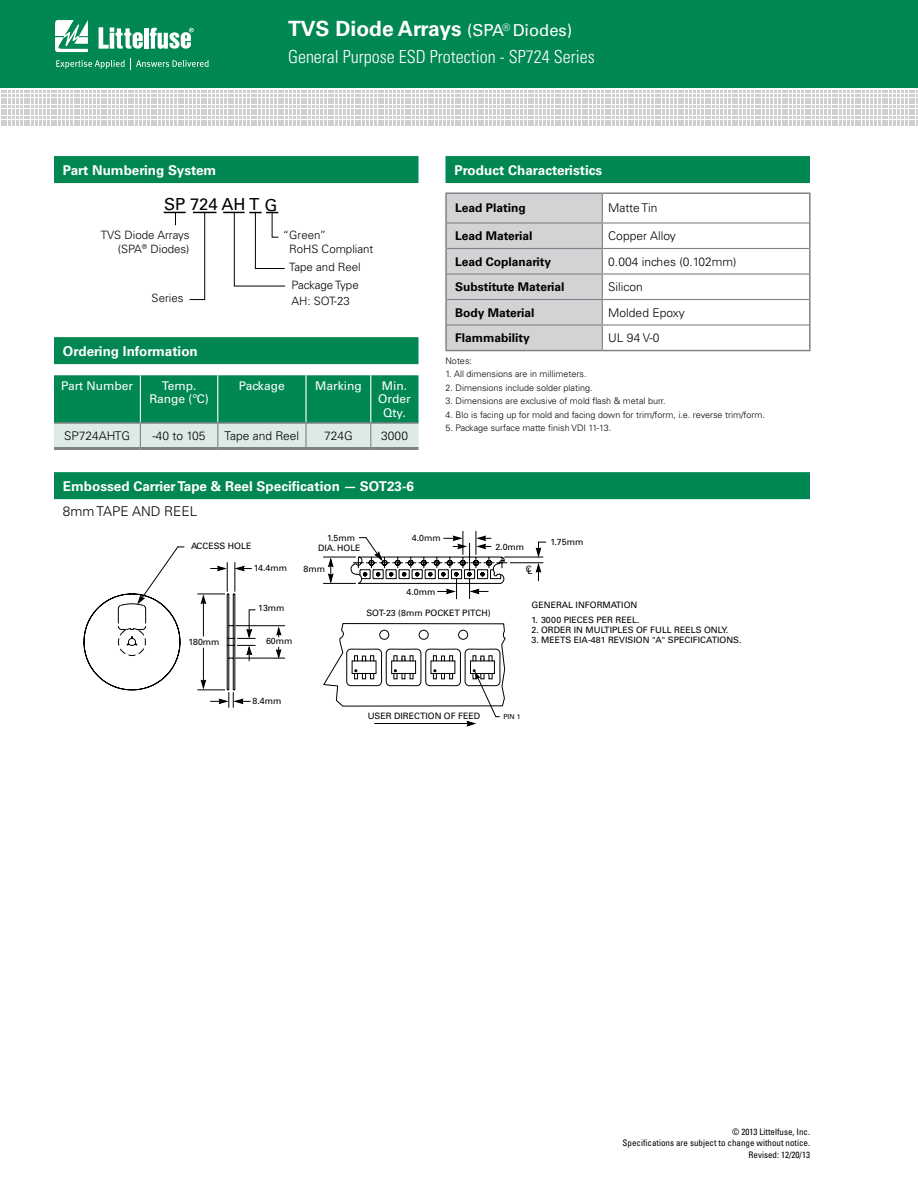
<style>
.page{position:relative;width:918px;height:1188px;background:#fff}
.page>*{position:absolute;margin:0;border:0;box-sizing:border-box;transform-origin:0 0}
.t1{font:700 21px "Univers LT Std";color:#fff}
.t2{font:300 condensed 18px "Univers LT Std";color:#fff}
.t3{font:16.65px "Univers LT Std";color:#000}
.t4{font:700 13.5px "Univers LT Std";color:#fff}
.t5{font:300 13.5px "Univers LT Std";color:#000}
.t6{font:300 12px "Univers LT Std";color:#000}
.t7{font:700 12px "Univers LT Std";color:#000}
.t8{font:12px/13.5px "Univers LT Std";color:#fff;text-align:center}
.t9{font:300 11.55px/13.8px "Univers LT Std";color:#000}
.t10{font:300 9px "Univers LT Std";color:#000}
.t11{font:condensed 9px/10.8px "Univers LT Std";color:#000;text-align:right}
.t12{font:8.85px/10.5px "Univers LT Std";color:#000;text-align:center}
.t13{font:6.75px "Univers LT Std";color:#000}
.s1{font-weight:400;font-size:16.5px}
</style>
<div class="page">
<div style="left:0;top:0;width:918px;height:88px;background:#008752"></div>
<svg style="left:1px;top:91px;width:917px;height:35px"></svg>
<svg style="left:55px;top:20px;width:33px;height:32px"></svg>
<hr style="left:144px;top:28px;width:4px;height:21px;background:#fff">
<svg style="left:150px;top:28px;width:44px;height:21px"></svg>
<svg style="left:99px;top:27px;width:44px;height:22px"></svg>
<svg style="left:56px;top:58px;width:153px;height:11px"></svg>
<div style="left:54px;top:156px;width:364px;height:27px;background:#008752"></div>
<hr style="left:445px;top:194px;width:2px;height:29px;background:#808285">
<hr style="left:445px;top:192px;width:157px;height:2px;background:#808285">
<hr style="left:809px;top:194px;width:2px;height:29px;background:#808285">
<hr style="left:602px;top:192px;width:209px;height:2px;background:#808285">
<hr style="left:445px;top:223px;width:2px;height:26px;background:#808285">
<hr style="left:809px;top:223px;width:2px;height:26px;background:#808285">
<hr style="left:602px;top:222px;width:207px;height:2px;background:#808285">
<hr style="left:445px;top:249px;width:2px;height:25px;background:#808285">
<hr style="left:809px;top:249px;width:2px;height:25px;background:#808285">
<hr style="left:602px;top:248px;width:207px;height:1px;background:#808285">
<hr style="left:445px;top:274px;width:2px;height:26px;background:#808285">
<hr style="left:809px;top:274px;width:2px;height:26px;background:#808285">
<hr style="left:602px;top:273px;width:207px;height:2px;background:#808285">
<hr style="left:445px;top:300px;width:2px;height:25px;background:#808285">
<hr style="left:809px;top:300px;width:2px;height:25px;background:#808285">
<hr style="left:602px;top:299px;width:207px;height:1px;background:#808285">
<hr style="left:445px;top:325px;width:2px;height:25px;background:#808285">
<hr style="left:445px;top:350px;width:157px;height:1px;background:#808285">
<svg style="left:446px;top:193px;width:157px;height:157px;background:#cccecf"></svg>
<hr style="left:809px;top:325px;width:2px;height:25px;background:#808285">
<hr style="left:602px;top:324px;width:207px;height:2px;background:#808285">
<hr style="left:602px;top:350px;width:209px;height:1px;background:#808285">
<div style="left:446px;top:156px;width:364px;height:27px;background:#008752"></div>
<div style="left:54px;top:337px;width:364px;height:27px;background:#008752"></div>
<hr style="left:54px;top:447px;width:86px;height:3px;background:#808285">
<hr style="left:140px;top:447px;width:78px;height:3px;background:#808285">
<hr style="left:218px;top:447px;width:88px;height:3px;background:#808285">
<hr style="left:306px;top:447px;width:65px;height:3px;background:#808285">
<svg style="left:54px;top:375px;width:364px;height:73px;background:#4da783"></svg>
<hr style="left:371px;top:422px;width:47px;height:2px;background:#808285">
<hr style="left:371px;top:447px;width:47px;height:3px;background:#808285">
<div style="left:54px;top:472px;width:756px;height:27px;background:#008752"></div>
<hr style="left:504px;top:557px;width:39px;height:1px;background:#000">
<hr style="left:510px;top:562px;width:33px;height:1px;background:#000">
<svg style="left:535px;top:542px;width:11px;height:39px"></svg>
<hr style="left:323px;top:583px;width:33px;height:1px;background:#000">
<hr style="left:323px;top:557px;width:33px;height:1px;background:#000">
<svg style="left:327px;top:556px;width:8px;height:28px"></svg>
<svg style="left:351px;top:531px;width:157px;height:69px"></svg>
<hr style="left:235px;top:625px;width:50px;height:1px;background:#000">
<hr style="left:235px;top:658px;width:50px;height:1px;background:#000">
<svg style="left:275px;top:647px;width:7px;height:12px"></svg>
<svg style="left:275px;top:625px;width:8px;height:12px"></svg>
<svg style="left:323px;top:623px;width:183px;height:104px"></svg>
<svg style="left:84px;top:546px;width:171px;height:162px"></svg>
<svg style="left:164px;top:211px;width:122px;height:90px"></svg>
<h3 class="t4" style="left:63px;top:163px;width:155px">Part Numbering System</h3>
<h1 class="t1" style="left:288px;top:16px;width:286px">TVS Diode Arrays <span class="s1">(SPA</span><sup>®</sup> <span class="s1">Diodes)</span></h1>
<h2 class="t2" style="left:288px;top:45px;width:308px">General Purpose ESD Protection - SP724 Series</h2>
<h3 class="t4" style="left:454px;top:163px;width:149px">Product Characteristics</h3>
<h3 class="t3" style="left:164px;top:194px;width:115px">SP 724 AH T G</h3>
<h3 class="t9" style="left:101px;top:228px;width:90px;text-align:right">TVS Diode Arrays (SPA<sup>®</sup> Diodes)</h3>
<h3 class="t9" style="left:289px;top:228px;width:86px;text-indent:-6px">“Green”<br>RoHS Compliant</h3>
<h3 class="t9" style="left:289px;top:260px;width:73px">Tape and Reel</h3>
<h3 class="t9" style="left:291px;top:278px;width:69px">Package Type</h3>
<h3 class="t9" style="left:152px;top:291px;width:33px">Series</h3>
<h3 class="t9" style="left:291px;top:294px;width:60px">AH: SOT-23</h3>
<h3 class="t4" style="left:63px;top:344px;width:136px">Ordering Information</h3>
<h3 class="t8" style="left:61px;top:379px;width:74px">Part Number</h3>
<h3 class="t8" style="left:149px;top:379px;width:61px">Temp.<br>Range (ºC)</h3>
<h3 class="t8" style="left:239px;top:379px;width:47px">Package</h3>
<h3 class="t8" style="left:315px;top:379px;width:48px">Marking</h3>
<h3 class="t8" style="left:378px;top:379px;width:34px">Min.<br>Order<br>Qty.</h3>
<h3 class="t6" style="left:64px;top:429px;width:68px">SP724AHTG</h3>
<h3 class="t6" style="left:153px;top:429px;width:55px">-40 to 105</h3>
<h3 class="t6" style="left:225px;top:429px;width:76px">Tape and Reel</h3>
<h3 class="t6" style="left:324px;top:429px;width:30px">724G</h3>
<h3 class="t6" style="left:381px;top:429px;width:29px">3000</h3>
<h3 class="t4" style="left:63px;top:479px;width:353px">Embossed Carrier Tape &amp; Reel Specification — SOT23-6</h3>
<h3 class="t5" style="left:63px;top:503px;width:136px">8mm TAPE AND REEL</h3>
<h3 class="t7" style="left:455px;top:201px;width:72px">Lead Plating</h3>
<h3 class="t6" style="left:608px;top:201px;width:51px">Matte Tin</h3>
<h3 class="t7" style="left:455px;top:229px;width:79px">Lead Material</h3>
<h3 class="t6" style="left:608px;top:229px;width:69px">Copper Alloy</h3>
<h3 class="t7" style="left:455px;top:254px;width:98px">Lead Coplanarity</h3>
<h3 class="t6" style="left:608px;top:254px;width:130px">0.004 inches (0.102mm)</h3>
<h3 class="t7" style="left:455px;top:280px;width:111px">Substitute Material</h3>
<h3 class="t6" style="left:608px;top:280px;width:36px">Silicon</h3>
<h3 class="t7" style="left:455px;top:305px;width:81px">Body Material</h3>
<h3 class="t6" style="left:608px;top:305px;width:78px">Molded Epoxy</h3>
<h3 class="t7" style="left:455px;top:331px;width:76px">Flammability</h3>
<h3 class="t6" style="left:608px;top:331px;width:53px">UL 94 V-0</h3>
<p class="t10" style="left:446px;top:355px;width:28px">Notes:</p>
<p class="t10" style="left:446px;top:369px;width:143px">1. All dimensions are in millimeters.</p>
<p class="t10" style="left:446px;top:382px;width:149px">2. Dimensions include solder plating.</p>
<p class="t10" style="left:446px;top:396px;width:222px">3. Dimensions are exclusive of mold flash &amp; metal burr.</p>
<p class="t10" style="left:446px;top:409px;width:321px">4. Blo is facing up for mold and facing down for trim/form, i.e. reverse trim/form.</p>
<p class="t10" style="left:446px;top:423px;width:167px">5. Package surface matte finish VDI 11-13.</p>
<p class="t12" style="left:191px;top:540px;width:62px">ACCESS HOLE</p>
<p class="t12" style="left:188px;top:637px;width:33px">180mm</p>
<p class="t12" style="left:254px;top:562px;width:35px">14.4mm</p>
<p class="t12" style="left:258px;top:603px;width:28px">13mm</p>
<p class="t12" style="left:266px;top:636px;width:28px">60mm</p>
<p class="t12" style="left:318px;top:533px;width:44px">1.5mm<br>DIA. HOLE</p>
<p class="t12" style="left:303px;top:564px;width:23px">8mm</p>
<p class="t12" style="left:412px;top:532px;width:30px">4.0mm</p>
<p class="t12" style="left:407px;top:586px;width:30px">4.0mm</p>
<p class="t12" style="left:495px;top:541px;width:30px">2.0mm</p>
<p class="t12" style="left:526px;top:565px;width:8px">CL</p>
<p class="t12" style="left:550px;top:537px;width:34px">1.75mm</p>
<p class="t12" style="left:366px;top:607px;width:126px">SOT-23 (8mm POCKET PITCH)</p>
<p class="t12" style="left:532px;top:600px;width:107px">GENERAL INFORMATION</p>
<p class="t12" style="left:532px;top:615px;width:109px">1. 3000 PIECES PER REEL.</p>
<p class="t12" style="left:532px;top:625px;width:198px">2. ORDER IN MULTIPLES OF FULL REELS ONLY.</p>
<p class="t12" style="left:532px;top:635px;width:211px">3. MEETS EIA-481 REVISION "A" SPECIFICATIONS.</p>
<p class="t12" style="left:253px;top:696px;width:30px">8.4mm</p>
<p class="t12" style="left:368px;top:711px;width:114px">USER DIRECTION OF FEED</p>
<p class="t13" style="left:503px;top:713px;width:19px">PIN 1</p>
<p class="t11" style="left:623px;top:1126px;width:189px">© 2013 Littelfuse, Inc.<br>Specifications are subject to change without notice.</p>
<p class="t11" style="left:749px;top:1149px;width:63px">Revised: 12/20/13</p>
</div>
